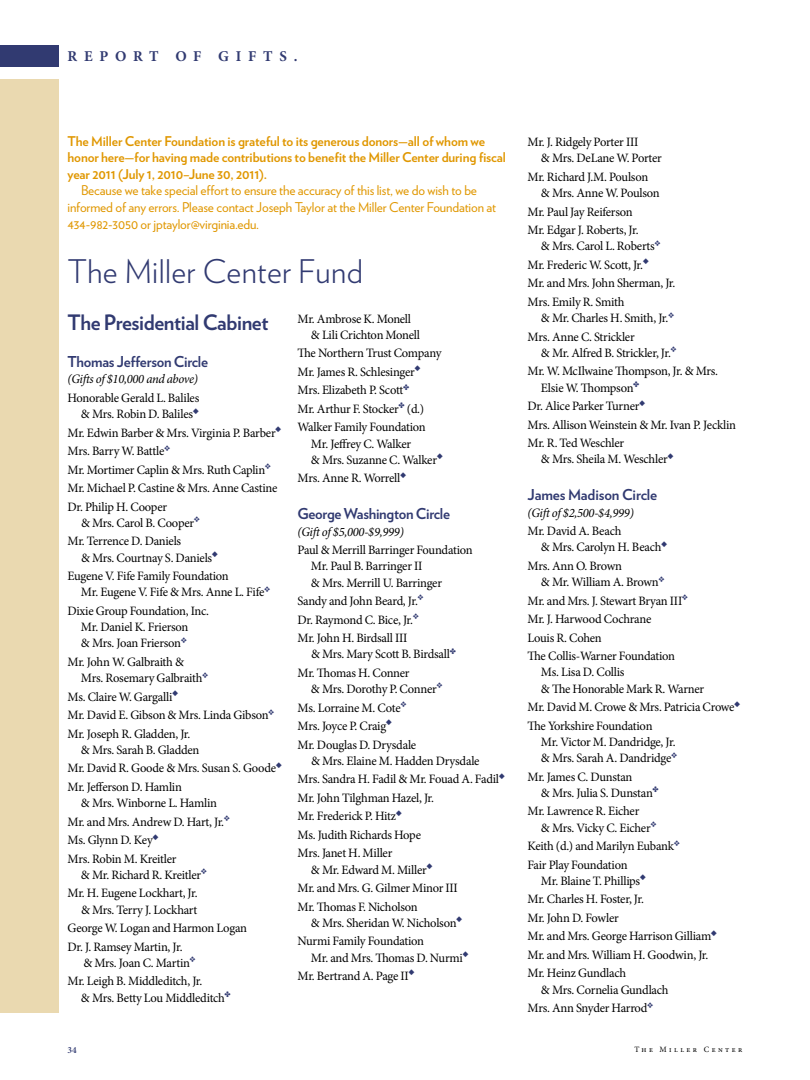
<style>
.page{position:relative;width:810px;height:1080px;background:#fff}
.page>*{position:absolute;margin:0;border:0;box-sizing:border-box;transform-origin:0 0}
.t1{font:300 32.5px "Verlag";letter-spacing:.01em;color:#313a71}
.t2{font:700 21.25px "Verlag";letter-spacing:-.02em;color:#313a71}
.t3{font:700 15px "Verlag";letter-spacing:-.02em;color:#313a71}
.t4{font:700 15px "Minion Pro";letter-spacing:.455em;color:#313a71}
.t5{font:13.5px/16.6px "Verlag";letter-spacing:-.01em;color:#e09700}
.t6{font:700 13.5px/16.6px "Verlag";letter-spacing:-.01em;color:#e09700}
.t7{font:12.75px/18.5px "Minion Pro";letter-spacing:-.025em;color:#000}
.t8{font:italic 12.75px "Minion Pro";letter-spacing:-.025em;color:#000}
.t9{font:600 9.38px "Minion Pro";color:#313a71}
.t10{font:8.12px "Minion Pro";letter-spacing:.3em;color:#000}
</style>
<div class="page">
<div style="left:0;top:45px;width:58px;height:22px;background:#313a71"></div>
<div style="left:0;top:79px;width:58px;height:933px;background:#ead9b0"></div>
<p class="t4" style="left:68px;top:46px;width:232px">REPORT OF GIFTS.</p>
<p class="t6" style="left:68px;top:132px;width:440px">The Miller Center Foundation is grateful to its generous donors—all of whom we honor here—for having made contributions to benefit the Miller Center during fiscal year 2011 (July 1, 2010–June 30, 2011).</p>
<p class="t5" style="left:68px;top:182px;width:430px;text-indent:14px">Because we take special effort to ensure the accuracy of this list, we do wish to be informed of any errors. Please contact Joseph Taylor at the Miller Center Foundation at<br>434-982-3050 or jptaylor@virginia.edu.</p>
<h1 class="t1" style="left:68px;top:248px;width:297px">The Miller Center Fund</h1>
<h2 class="t2" style="left:68px;top:306px;width:203px">The Presidential Cabinet</h2>
<p class="t3" style="left:68px;top:350px;width:142px">Thomas Jefferson Circle</p>
<p class="t8" style="left:68px;top:371px;width:132px">(Gifts of $10,000 and above)</p>
<p class="t7" style="left:68px;top:390px;width:133px;line-height:16.2px;text-align:right">Honorable Gerald L. Baliles &amp; Mrs. Robin D. Baliles<sup>◆</sup></p>
<p class="t7" style="left:68px;top:423px;width:215px">Mr. Edwin Barber &amp; Mrs. Virginia P. Barber<sup>◆<br></sup>Mrs. Barry W. Battle<sup>❖<br></sup>Mr. Mortimer Caplin &amp; Mrs. Ruth Caplin<sup>❖<br></sup>Mr. Michael P. Castine &amp; Mrs. Anne Castine<br>Dr. Philip H. Cooper</p>
<p class="t7" style="left:68px;top:514px;width:134px;text-indent:14px">&amp; Mrs. Carol B. Cooper<sup>❖<br></sup>Mr. Terrence D. Daniels</p>
<p class="t7" style="left:68px;top:548px;width:163px;text-align:center">&amp; Mrs. Courtnay S. Daniels<sup>◆<br></sup>Eugene V. Fife Family Foundation</p>
<p class="t7" style="left:68px;top:583px;width:204px;text-indent:13px">Mr. Eugene V. Fife &amp; Mrs. Anne L. Fife<sup>❖<br></sup>Dixie Group Foundation, Inc.</p>
<p class="t7" style="left:81px;top:619px;width:109px;line-height:16.2px">Mr. Daniel K. Frierson &amp; Mrs. Joan Frierson<sup>❖</sup></p>
<p class="t7" style="left:81px;top:654px;width:129px;line-height:16.2px;text-indent:-13px">Mr. John W. Galbraith &amp;<br>Mrs. Rosemary Galbraith<sup>❖</sup></p>
<p class="t7" style="left:68px;top:687px;width:208px">Ms. Claire W. Gargalli<sup>◆<br></sup>Mr. David E. Gibson &amp; Mrs. Linda Gibson<sup>❖<br></sup>Mr. Joseph R. Gladden, Jr.</p>
<p class="t7" style="left:67px;top:741px;width:216px;text-indent:13px">&amp; Mrs. Sarah B. Gladden<br>Mr. David R. Goode &amp; Mrs. Susan S. Goode<sup>◆<br></sup>Mr. Jefferson D. Hamlin</p>
<p class="t7" style="left:67px;top:794px;width:164px;text-indent:13px">&amp; Mrs. Winborne L. Hamlin<br>Mr. and Mrs. Andrew D. Hart, Jr.<sup>❖<br></sup>Ms. Glynn D. Key<sup>◆<br></sup>Mrs. Robin M. Kreitler</p>
<p class="t7" style="left:68px;top:866px;width:141px;text-indent:13px">&amp; Mr. Richard R. Kreitler<sup>❖<br></sup>Mr. H. Eugene Lockhart, Jr.</p>
<p class="t7" style="left:68px;top:900px;width:181px;text-indent:13px">&amp; Mrs. Terry J. Lockhart<br>George W. Logan and Harmon Logan<br>Dr. J. Ramsey Martin, Jr.</p>
<p class="t7" style="left:68px;top:954px;width:136px;text-indent:16px">&amp; Mrs. Joan C. Martin<sup>❖<br></sup>Mr. Leigh B. Middleditch, Jr.</p>
<p class="t7" style="left:81px;top:988px;width:145px">&amp; Mrs. Betty Lou Middleditch</p>
<p class="t7" style="left:311px;top:310px;width:111px;line-height:16.2px;text-indent:-13px">Mr. Ambrose K. Monell &amp; Lili Crichton Monell</p>
<p class="t7" style="left:297px;top:344px;width:146px">The Northern Trust Company<br>Mr. James R. Schlesinger<sup>◆<br></sup>Mrs. Elizabeth P. Scott<br>Mr. Arthur F. Stocker (d.)<br>Walker Family Foundation</p>
<p class="t7" style="left:311px;top:435px;width:133px;line-height:16.2px">Mr. Jeffrey C. Walker<br>&amp; Mrs. Suzanne C. Walker<sup>◆</sup></p>
<p class="t7" style="left:298px;top:469px;width:110px">Mrs. Anne R. Worrell<sup>◆</sup></p>
<p class="t3" style="left:298px;top:502px;width:154px">George Washington Circle</p>
<p class="t8" style="left:298px;top:523px;width:108px">(Gift of $5,000-$9,999)</p>
<p class="t7" style="left:311px;top:542px;width:163px;line-height:16.2px;text-indent:-13px">Paul &amp; Merrill Barringer Foundation<br>Mr. Paul B. Barringer II<br>&amp; Mrs. Merrill U. Barringer</p>
<p class="t7" style="left:298px;top:592px;width:128px">Sandy and John Beard, Jr.<sup>❖<br></sup>Dr. Raymond C. Bice, Jr.<sup>❖<br></sup>Mr. John H. Birdsall III</p>
<p class="t7" style="left:298px;top:645px;width:154px;text-indent:14px">&amp; Mrs. Mary Scott B. Birdsall<br>Mr. Thomas H. Conner</p>
<p class="t7" style="left:298px;top:680px;width:147px;text-indent:13px">&amp; Mrs. Dorothy P. Conner<sup>❖<br></sup>Ms. Lorraine M. Cote<sup>❖<br></sup>Mrs. Joyce P. Craig<sup>◆<br></sup>Mr. Douglas D. Drysdale</p>
<p class="t7" style="left:298px;top:752px;width:209px;text-indent:14px">&amp; Mrs. Elaine M. Hadden Drysdale<br>Mrs. Sandra H. Fadil &amp; Mr. Fouad A. Fadil<sup>◆<br></sup>Mr. John Tilghman Hazel, Jr.<br>Mr. Frederick P. Hitz<sup>◆<br></sup>Ms. Judith Richards Hope<br>Mrs. Janet H. Miller</p>
<p class="t7" style="left:298px;top:860px;width:162px;text-indent:13px">&amp; Mr. Edward M. Miller<sup>◆<br></sup>Mr. and Mrs. G. Gilmer Minor III<br>Mr. Thomas F. Nicholson</p>
<p class="t7" style="left:298px;top:914px;width:166px;text-indent:13px">&amp; Mrs. Sheridan W. Nicholson<sup>◆<br></sup>Nurmi Family Foundation</p>
<p class="t7" style="left:298px;top:948px;width:173px;text-indent:13px">Mr. and Mrs. Thomas D. Nurmi<sup>◆<br></sup>Mr. Bertrand A. Page II<sup>◆</sup></p>
<p class="t7" style="left:541px;top:134px;width:122px;line-height:16.2px;text-indent:-13px">Mr. J. Ridgely Porter III<br>&amp; Mrs. DeLane W. Porter</p>
<p class="t7" style="left:541px;top:169px;width:120px;line-height:16.2px;text-indent:-13px">Mr. Richard J.M. Poulson &amp; Mrs. Anne W. Poulson</p>
<p class="t7" style="left:528px;top:202px;width:113px">Mr. Paul Jay Reiferson<br>Mr. Edgar J. Roberts, Jr.</p>
<p class="t7" style="left:527px;top:237px;width:149px;text-indent:13px">&amp; Mrs. Carol L. Roberts<sup>❖<br></sup>Mr. Frederic W. Scott, Jr.<sup>◆<br></sup>Mr. and Mrs. John Sherman, Jr.<br>Mrs. Emily R. Smith</p>
<p class="t7" style="left:528px;top:309px;width:148px;text-indent:13px">&amp; Mr. Charles H. Smith, Jr.<sup>❖<br></sup>Mrs. Anne C. Strickler</p>
<p class="t7" style="left:527px;top:344px;width:192px;text-indent:13px">&amp; Mr. Alfred B. Strickler, Jr.<sup>❖<br></sup>Mr. W. McIlwaine Thompson, Jr. &amp; Mrs.</p>
<p class="t7" style="left:527px;top:378px;width:210px;text-indent:13px">Elsie W. Thompson<br>Dr. Alice Parker Turner<sup>◆<br></sup>Mrs. Allison Weinstein &amp; Mr. Ivan P. Jecklin<br>Mr. R. Ted Weschler</p>
<p class="t7" style="left:541px;top:450px;width:134px">&amp; Mrs. Sheila M. Weschler<sup>◆</sup></p>
<p class="t3" style="left:527px;top:483px;width:131px">James Madison Circle</p>
<p class="t8" style="left:527px;top:504px;width:108px">(Gift of $2,500-$4,999)</p>
<p class="t7" style="left:541px;top:523px;width:128px;line-height:16.2px;text-indent:-13px">Mr. David A. Beach<br>&amp; Mrs. Carolyn H. Beach<sup>◆</sup></p>
<p class="t7" style="left:541px;top:558px;width:125px;line-height:16.2px;text-indent:-13px">Mrs. Ann O. Brown<br>&amp; Mr. William A. Brown<sup>❖</sup></p>
<p class="t7" style="left:527px;top:591px;width:162px">Mr. and Mrs. J. Stewart Bryan III<sup>❖<br></sup>Mr. J. Harwood Cochrane<br>Louis R. Cohen<br>The Collis-Warner Foundation</p>
<p class="t7" style="left:541px;top:664px;width:165px;line-height:16.2px">Ms. Lisa D. Collis<br>&amp; The Honorable Mark R. Warner</p>
<p class="t7" style="left:527px;top:698px;width:214px">Mr. David M. Crowe &amp; Mrs. Patricia Crowe<sup>◆<br></sup>The Yorkshire Foundation</p>
<p class="t7" style="left:541px;top:734px;width:138px;line-height:16.2px">Mr. Victor M. Dandridge, Jr. &amp; Mrs. Sarah A. Dandridge<sup>❖</sup></p>
<p class="t7" style="left:541px;top:768px;width:113px;line-height:16.2px;text-indent:-13px">Mr. James C. Dunstan<br>&amp; Mrs. Julia S. Dunstan</p>
<p class="t7" style="left:541px;top:803px;width:117px;line-height:16.2px;text-indent:-13px">Mr. Lawrence R. Eicher<br>&amp; Mrs. Vicky C. Eicher<sup>❖</sup></p>
<p class="t7" style="left:528px;top:837px;width:154px">Keith (d.) and Marilyn Eubank<sup>❖<br></sup>Fair Play Foundation</p>
<p class="t7" style="left:528px;top:872px;width:191px;text-indent:13px">Mr. Blaine T. Phillips<sup>◆<br></sup>Mr. Charles H. Foster, Jr.<br>Mr. John D. Fowler<br>Mr. and Mrs. George Harrison Gilliam<sup>◆<br></sup>Mr. and Mrs. William H. Goodwin, Jr.<br>Mr. Heinz Gundlach</p>
<p class="t7" style="left:528px;top:980px;width:143px;text-indent:13px">&amp; Mrs. Cornelia Gundlach<br>Mrs. Ann Snyder Harrod<sup>❖</sup></p>
<p class="t9" style="left:68px;top:1044px;width:11px">34</p>
<p class="t10" style="left:635px;top:1044px;width:109px">The Miller Center</p>
</div>
